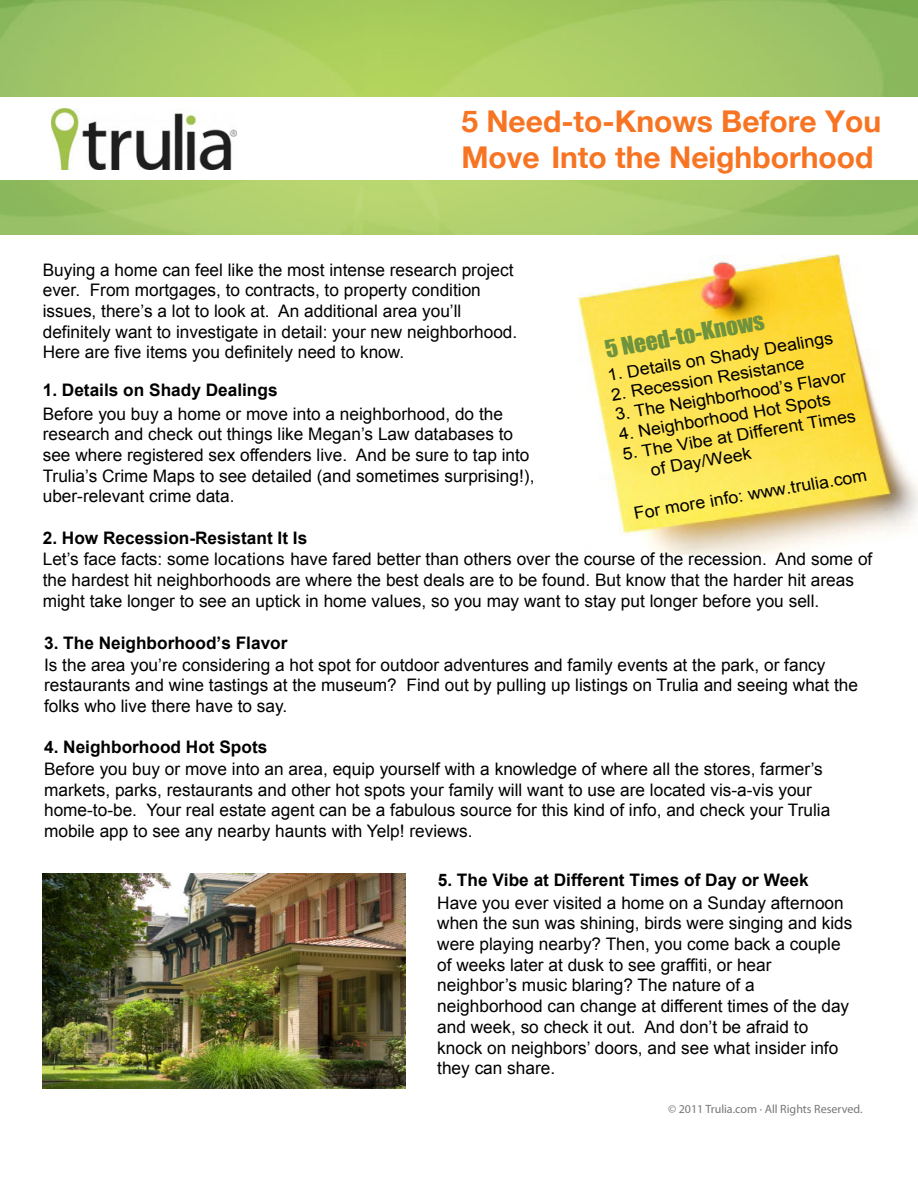
<style>
.page{position:relative;width:918px;height:1188px;background:#fff}
.page>*{position:absolute;margin:0;border:0;box-sizing:border-box;transform-origin:0 0}
.t1{font:700 30px/36px "Helvetica Neue";color:#f77422}
.t2{font:22.35px "Impact";color:#70933e;scale:1.05 1}
.t3{font:17.25px/20.7px "Arial";color:#000}
.t4{font:700 17.25px "Arial";color:#000}
.t5{font:16.8px/20.5px "Arial";color:#000;scale:1.06 1}
.t6{font:12px "Myriad Pro";color:#767776}
</style>
<div class="page">
<img style="left:0;top:0;width:918px;height:235px">
<div style="left:0;top:98px;width:918px;height:82px;background:#fff"></div>
<img style="left:51px;top:108px;width:186px;height:62px">
<img style="left:578px;top:254px;width:340px;height:301px">
<img style="left:43px;top:873px;width:363px;height:215px">
<h1 class="t1" style="left:461px;top:102px;width:421px">5 Need-to-Knows Before You<br>Move Into the Neighborhood</h1>
<p class="t3" style="left:43px;top:259px;width:476px">Buying a home can feel like the most intense research project ever. From mortgages, to contracts, to property condition issues, there’s a lot to look at. An additional area you’ll definitely want to investigate in detail: your new neighborhood.<br>Here are five items you definitely need to know.</p>
<p class="t4" style="left:43px;top:381px;width:236px">1. Details on Shady Dealings</p>
<p class="t3" style="left:43px;top:403px;width:493px">Before you buy a home or move into a neighborhood, do the research and check out things like Megan’s Law databases to see where registered sex offenders live. And be sure to tap into Trulia’s Crime Maps to see detailed (and sometimes surprising!), uber--relevant crime data.</p>
<p class="t4" style="left:43px;top:528px;width:266px">2. How Recession--Resistant It Is</p>
<p class="t2" style="left:603px;top:335px;width:155px;rotate:-10deg">5 Need--to--Knows</p>
<p class="t5" style="left:606px;top:364px;width:217px;rotate:-9deg">1. Details on Shady Dealings</p>
<p class="t5" style="left:610px;top:384px;width:186px;rotate:-9deg">2. Recession Resistance</p>
<p class="t5" style="left:614px;top:403px;width:222px;rotate:-9deg">3. The Neighborhood’s Flavor</p>
<p class="t5" style="left:617px;top:424px;width:204px;rotate:-9deg">4. Neighborhood Hot Spots</p>
<p class="t5" style="left:646px;top:439px;width:200px;text-indent:-25px;rotate:-9deg">5. The Vibe at Different Times of Day/Week</p>
<p class="t5" style="left:632px;top:503px;width:224px;rotate:-9deg">For more info: www.trulia.com</p>
<p class="t3" style="left:43px;top:549px;width:831px">Let’s face facts: some locations have fared better than others over the course of the recession. And some of the hardest hit neighborhoods are where the best deals are to be found. But know that the harder hit areas might take longer to see an uptick in home values, so you may want to stay put longer before you sell.</p>
<p class="t4" style="left:44px;top:634px;width:245px">3. The Neighborhood’s Flavor</p>
<p class="t3" style="left:44px;top:654px;width:816px">Is the area you’re considering a hot spot for outdoor adventures and family events at the park, or fancy restaurants and wine tastings at the museum? Find out by pulling up listings on Trulia and seeing what the folks who live there have to say.</p>
<p class="t4" style="left:44px;top:738px;width:225px">4. Neighborhood Hot Spots</p>
<p class="t3" style="left:44px;top:759px;width:788px">Before you buy or move into an area, equip yourself with a knowledge of where all the stores, farmer’s markets, parks, restaurants and other hot spots your family will want to use are located vis--a--vis your home--to--be. Your real estate agent can be a fabulous source for this kind of info, and check your Trulia mobile app to see any nearby haunts with Yelp! reviews.</p>
<p class="t4" style="left:438px;top:870px;width:372px">5. The Vibe at Different Times of Day or Week</p>
<p class="t3" style="left:437px;top:892px;width:417px">Have you ever visited a home on a Sunday afternoon when the sun was shining, birds were singing and kids were playing nearby? Then, you come back a couple of weeks later at dusk to see graffiti, or hear neighbor’s music blaring? The nature of a neighborhood can change at different times of the day and week, so check it out. And don’t be afraid to knock on neighbors’ doors, and see what insider info they can share.</p>
<p class="t6" style="left:668px;top:1102px;width:196px">© 2011 Trulia.com · All Rights Reserved.</p>
</div>
